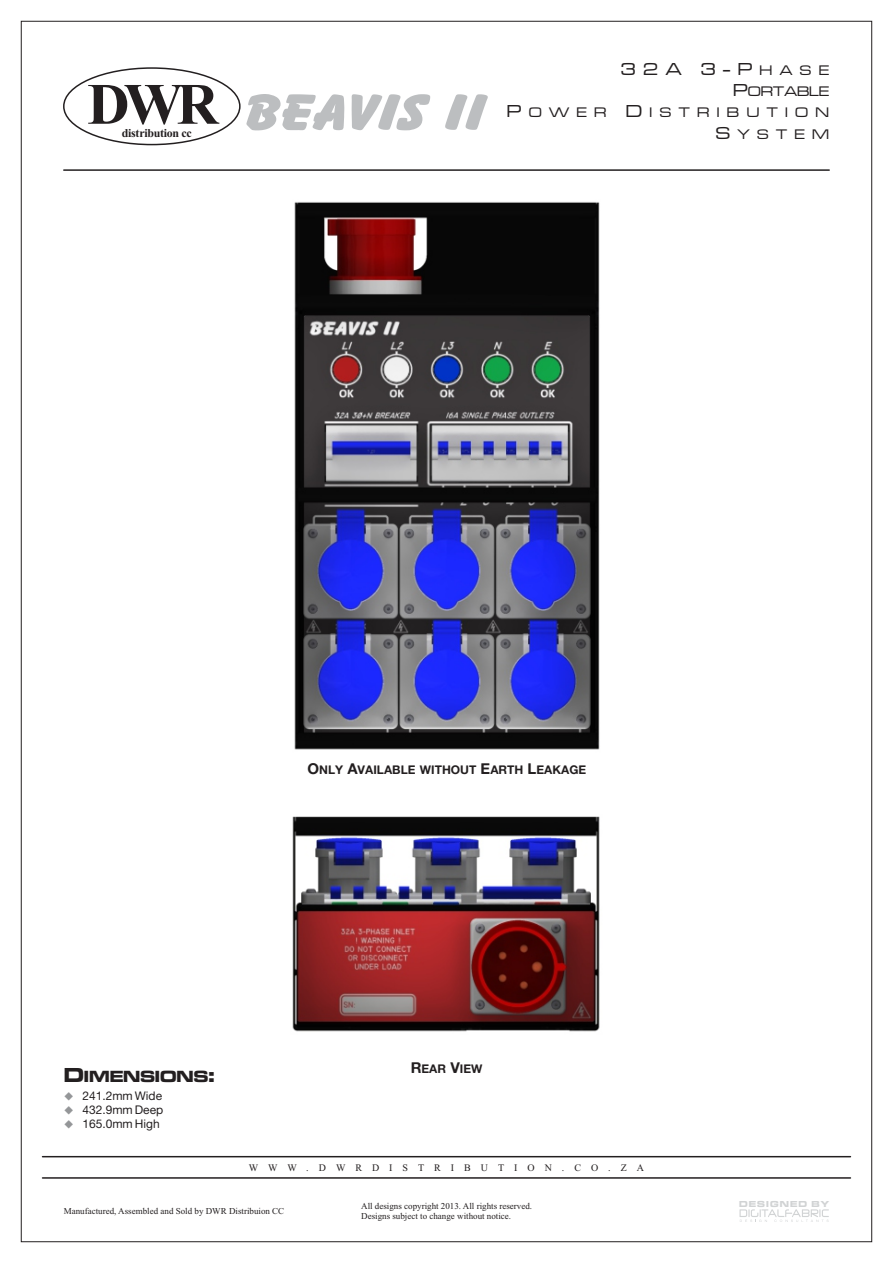
<style>
.page{position:relative;width:893px;height:1263px;background:#fff}
.page>*{position:absolute;margin:0;border:0;box-sizing:border-box;transform-origin:0 0}
.t1{font:700 58.5px "Times New Roman";color:#231f20}
.t2{font:54px "Cartoon Wide";color:#bcbec0}
.t3{font:18px "Microgramma D Medi Exte";color:#231f20}
.t4{font:16.8px "Microgramma D Bold Exte";color:#231f20}
.t5{font:14.4px/21.1px "Microgramma D Medi Exte";letter-spacing:.515em;color:#231f20;text-align:right}
.t6{font:12px "Alte Haas Grotesk Bold";color:#231f20}
.t7{font:12px/14px "Alte Haas Grotesk";color:#231f20;text-align:justify}
.t8{font:700 12px "Times New Roman";letter-spacing:-.025em;color:#231f20}
.t9{font:10.2px/14px "Wingdings";color:#949698;text-align:justify}
.t10{font:10.05px "Times New Roman";letter-spacing:1em;color:#231f20}
.t11{font:9px/9.9px "Times New Roman";color:#231f20}
.t12{font:9px "Microgramma D Bold Exte";letter-spacing:.125em;color:#d1d3d4}
.s1{font-size:14.4px}
.s2{font-size:18px}
.s3{font-size:15px}
.s4{font-size:21px}
</style>
<div class="page">
<svg style="left:739px;top:1209px;width:90px;height:13px"></svg>
<hr style="left:64px;top:169px;width:765px;height:2px;background:#231f20">
<hr style="left:43px;top:1156px;width:807px;height:1px;background:#231f20">
<hr style="left:43px;top:1177px;width:807px;height:2px;background:#231f20">
<img style="left:292px;top:816px;width:308px;height:216px">
<img style="left:294px;top:202px;width:306px;height:548px">
<h1 class="t1" style="left:87px;top:84px;width:133px">DWR</h1>
<h3 class="t8" style="left:122px;top:129px;width:71px">distribution cc</h3>
<h2 class="t2" style="left:245px;top:94px;width:243px">BEAVIS II</h2>
<h3 class="t3" style="left:621px;top:61px;width:210px">32A 3-P<span class="s1">HASE</span></h3>
<h3 class="t5" style="left:507px;top:82px;width:324px"><span class="s2">P</span>ORTABLE<br><span class="s2">P</span>OWER <span class="s2">D</span>ISTRIBUTION<br><span class="s2">S</span>YSTEM</h3>
<h3 class="t6" style="left:307px;top:762px;width:280px"><span class="s3">O</span>NLY <span class="s3">A</span>VAILABLE WITHOUT <span class="s3">E</span>ARTH <span class="s3">L</span>EAKAGE</h3>
<h3 class="t4" style="left:64px;top:1068px;width:153px"><span class="s4">D</span>IMENSIONS<span class="s4">:</span></h3>
<p class="t9" style="left:64px;top:1090px;width:12px">◆ ◆ ◆</p>
<h3 class="t7" style="left:82px;top:1088px;width:82px">241.2mm Wide 432.9mm Deep 165.0mm High</h3>
<h3 class="t6" style="left:411px;top:1061px;width:73px"><span class="s3">R</span>EAR <span class="s3">V</span>IEW</h3>
<p class="t10" style="left:249px;top:1164px;width:397px">WWW.DWRDISTRIBUTION.CO.ZA</p>
<p class="t11" style="left:64px;top:1206px;width:222px">Manufactured, Assembled and Sold by DWR Distribuion CC</p>
<p class="t11" style="left:361px;top:1201px;width:172px">All designs copyright 2013. All rights reserved.<br>Designs subject to change without notice.</p>
<p class="t12" style="left:739px;top:1200px;width:91px">DESIGNED BY</p>
</div>
